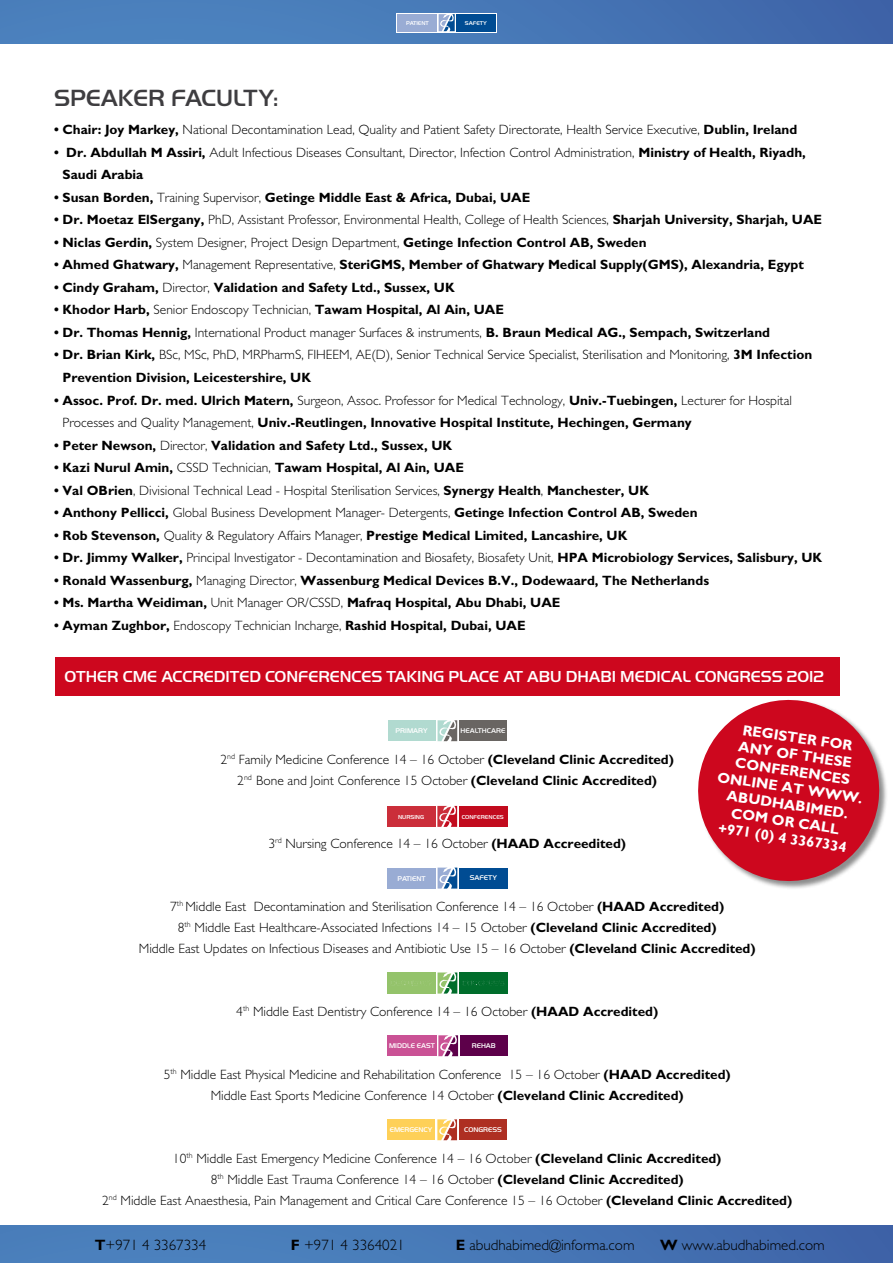
<style>
.page{position:relative;width:893px;height:1263px;background:#fff}
.page>*{position:absolute;margin:0;border:0;box-sizing:border-box;transform-origin:0 0}
.t1{font:500 24.3px "Handel Got DOT";color:#3e3d40}
.t2{font:500 16.5px "Handel Got DOT";color:#fff}
.t3{font:300 15px "Gill Sans";color:#000}
.t4{font:700 14.7px/16.8px "Gill Sans";color:#fff}
.t5{font:300 13.5px/21px "Gill Sans";color:#000;text-align:center}
.t6{font:700 13.5px/22.5px "Gill Sans";color:#000}
.t7{font:500 7.05px "Handel Got DOT";color:#fff}
.t8{font:500 6px "Handel Got DOT";color:#fff}
.t9{font:500 5.85px "Handel Got DOT";color:#fff}
.s1{font-weight:700}
.s2{font-weight:300}
</style>
<div class="page">
<div style="left:0;top:0;width:893px;height:44px;background:linear-gradient(to right,#5089c3,#4269ab)"></div>
<div style="left:0;top:1226px;width:893px;height:37px;background:linear-gradient(to right,#4d86c0,#3f66aa)"></div>
<svg style="left:396px;top:13px;width:100px;height:19px"></svg>
<svg style="left:439px;top:14px;width:16px;height:17px"></svg>
<div style="left:398px;top:14px;width:39px;height:17px;background:#99acd4"></div>
<div style="left:456px;top:14px;width:39px;height:17px;background:#004c93"></div>
<div style="left:55px;top:657px;width:785px;height:38px;background:#cd071e"></div>
<svg style="left:435px;top:720px;width:23px;height:22px"></svg>
<svg style="left:438px;top:720px;width:19px;height:21px"></svg>
<div style="left:388px;top:720px;width:47px;height:21px;background:#b1dad0"></div>
<div style="left:459px;top:720px;width:48px;height:21px;background:#696562"></div>
<svg style="left:437px;top:806px;width:20px;height:21px"></svg>
<div style="left:387px;top:806px;width:48px;height:21px;background:#cb2e3a"></div>
<div style="left:459px;top:806px;width:48px;height:21px;background:#c20b1e"></div>
<svg style="left:387px;top:867px;width:121px;height:22px"></svg>
<svg style="left:438px;top:867px;width:20px;height:21px"></svg>
<div style="left:387px;top:868px;width:48px;height:20px;background:#99acd4"></div>
<div style="left:459px;top:868px;width:48px;height:20px;background:#004c93"></div>
<svg style="left:387px;top:972px;width:121px;height:22px"></svg>
<div style="left:387px;top:972px;width:48px;height:21px;background:#94c36b"></div>
<div style="left:459px;top:972px;width:48px;height:21px;background:#006d2b"></div>
<svg style="left:391px;top:972px;width:113px;height:21px"></svg>
<svg style="left:436px;top:1035px;width:23px;height:22px"></svg>
<svg style="left:438px;top:1035px;width:20px;height:21px"></svg>
<div style="left:387px;top:1035px;width:49px;height:21px;background:#ca5295"></div>
<div style="left:460px;top:1035px;width:48px;height:21px;background:#5d004a"></div>
<svg style="left:437px;top:1119px;width:20px;height:21px"></svg>
<div style="left:387px;top:1119px;width:48px;height:21px;background:#fed058"></div>
<div style="left:459px;top:1119px;width:48px;height:21px;background:#ae2f22"></div>
<div style="left:698px;top:699px;width:190px;height:191px;background:#000;opacity:.45"></div>
<svg style="left:692px;top:695px;width:193px;height:192px"></svg>
<p class="t9" style="left:406px;top:19px;width:24px">PATIENT</p>
<p class="t9" style="left:465px;top:19px;width:23px">SAFETY</p>
<h1 class="t1" style="left:54px;top:84px;width:133px">SPEAKER FACULT</h1>
<h1 class="t1" style="left:258px;top:84px;width:21px">Y:</h1>
<p class="t5" style="left:54px;top:119px;width:745px"><span class="s1">• Chair: Joy Markey,</span> National Decontamination Lead, Quality and Patient Safety Directorate, Health Service Executive, <span class="s1">Dublin, Ireland</span></p>
<p class="t5" style="left:63px;top:141px;width:745px;line-height:22.5px;text-align:left;text-indent:-9px"><span class="s1">• Dr. Abdullah M Assiri,</span> Adult Infectious Diseases Consultant, Director, Infection Control Administration, <span class="s1">Ministry of Health, Riyadh,<br>Saudi Arabia</span></p>
<p class="t6" style="left:54px;top:186px;width:478px">• Susan Borden, <span class="s2">Training Supervisor,</span> Getinge Middle East &amp; Africa, Dubai, UAE</p>
<p class="t5" style="left:54px;top:209px;width:770px"><span class="s1">• Dr. Moetaz ElSergany,</span> PhD, Assistant Professor, Environmental Health, College of Health Sciences, <span class="s1">Sharjah University, Sharjah, UAE</span></p>
<p class="t6" style="left:54px;top:231px;width:594px">• Niclas Gerdin, <span class="s2">System Designer, Project Design Department,</span> Getinge Infection Control AB, Sweden</p>
<p class="t6" style="left:54px;top:253px;width:751px">• Ahmed Ghatwary, <span class="s2">Management Representative,</span> SteriGMS, Member of Ghatwary Medical Supply(GMS), Alexandria, Egypt</p>
<p class="t6" style="left:54px;top:276px;width:402px">• Cindy Graham, <span class="s2">Director,</span> Validation and Safety Ltd., Sussex, UK</p>
<p class="t6" style="left:54px;top:298px;width:452px">• Khodor Harb, <span class="s2">Senior Endoscopy Technician,</span> Tawam Hospital, Al Ain, UAE</p>
<p class="t6" style="left:54px;top:321px;width:718px">• Dr. Thomas Hennig, <span class="s2">International Product manager Surfaces &amp; instruments,</span> B. Braun Medical AG., Sempach, Switzerland</p>
<p class="t5" style="left:63px;top:344px;width:751px;line-height:22.5px;text-align:left;text-indent:-9px"><span class="s1">• Dr. Brian Kirk,</span> BSc, MSc, PhD, MRPharmS, FIHEEM, AE(D), Senior Technical Service Specialist, Sterilisation and Monitoring, <span class="s1">3M Infection<br>Prevention Division, Leicestershire, UK</span></p>
<p class="t6" style="left:63px;top:388px;width:731px;text-indent:-9px">• Assoc. Prof. Dr. med. Ulrich Matern, <span class="s2">Surgeon, Assoc. Professor for Medical Technology,</span> Univ.-Tuebingen, <span class="s2">Lecturer for Hospital<br>Processes and Quality Management,</span> Univ.-Reutlingen, Innovative Hospital Institute, Hechingen, Germany</p>
<p class="t6" style="left:54px;top:433px;width:400px">• Peter Newson, <span class="s2">Director,</span> Validation and Safety Ltd., Sussex, UK</p>
<p class="t6" style="left:54px;top:456px;width:411px">• Kazi Nurul Amin, <span class="s2">CSSD Technician,</span> Tawam Hospital, Al Ain, UAE</p>
<p class="t5" style="left:54px;top:479px;width:597px"><span class="s1">• Val OBrien</span>, Divisional Technical Lead - Hospital Sterilisation Services, <span class="s1">Synergy Health</span>, <span class="s1">Manchester, UK</span></p>
<p class="t6" style="left:54px;top:501px;width:645px">• Anthony Pellicci, <span class="s2">Global Business Development Manager- Detergents,</span> Getinge Infection Control AB, Sweden</p>
<p class="t6" style="left:54px;top:524px;width:575px">• Rob Stevenson, <span class="s2">Quality &amp; Regulatory Affairs Manager,</span> Prestige Medical Limited, Lancashire, UK</p>
<p class="t5" style="left:54px;top:547px;width:770px"><span class="s1">• Dr. Jimmy Walker,</span> Principal Investigator - Decontamination and Biosafety, Biosafety Unit, <span class="s1">HPA Microbiology Services, Salisbury, UK</span></p>
<p class="t6" style="left:54px;top:569px;width:657px">• Ronald Wassenburg, <span class="s2">Managing Director,</span> Wassenburg Medical Devices B.V., Dodewaard, The Netherlands</p>
<p class="t6" style="left:54px;top:591px;width:508px">• Ms. Martha Weidiman, <span class="s2">Unit Manager OR/CSSD,</span> Mafraq Hospital, Abu Dhabi, UAE</p>
<p class="t6" style="left:54px;top:614px;width:473px">• Ayman Zughbor, <span class="s2">Endoscopy Technician Incharge,</span> Rashid Hospital, Dubai, UAE</p>
<p class="t2" style="left:65px;top:667px;width:71px">OTHER CME</p>
<p class="t2" style="left:161px;top:667px;width:664px">ACCREDITED CONFERENCES TAKING PLACE AT ABU DHABI MEDICAL CONGRESS 2012</p>
<p class="t4" style="left:741px;top:721px;width:23px;rotate:8deg">Registerfor anyofthese<br>conferences</p>
<p class="t7" style="left:396px;top:727px;width:34px">PRIMARY</p>
<p class="t7" style="left:460px;top:727px;width:46px">HEALTHCARE</p>
<p class="t5" style="left:220px;top:749px;width:455px">2<sup>nd</sup> Family Medicine Conference 14 – 16 October <span class="s1">(Cleveland Clinic Accredited)<br></span>2<sup>nd</sup> Bone and Joint Conference 15 October <span class="s1">(Cleveland Clinic Accredited)</span></p>
<p class="t8" style="left:398px;top:813px;width:28px">NURSING</p>
<p class="t8" style="left:462px;top:813px;width:44px">CONFERENCES</p>
<p class="t5" style="left:268px;top:833px;width:359px">3<sup>rd</sup> Nursing Conference 14 – 16 October <span class="s1">(HAAD Accreedited)</span></p>
<p class="t7" style="left:397px;top:874px;width:30px">PATIENT</p>
<p class="t7" style="left:470px;top:874px;width:29px">SAFETY</p>
<p class="t5" style="left:139px;top:896px;width:618px">7<sup>th</sup> Middle East Decontamination and Sterilisation Conference 14 – 16 October <span class="s1">(HAAD Accredited)<br></span>8<sup>th</sup> Middle East Healthcare-Associated Infections 14 – 15 October <span class="s1">(Cleveland Clinic Accredited)<br></span>Middle East Updates on Infectious Diseases and Antibiotic Use 15 – 16 October <span class="s1">(Cleveland Clinic Accredited)</span></p>
<p class="t4" style="left:719px;top:768px;width:10px;rotate:8deg">onlineat</p>
<p class="t4" style="left:728px;top:787px;width:16px;rotate:8deg">abudhabimed</p>
<p class="t4" style="left:722px;top:803px;width:131px;text-indent:48px;rotate:8deg">orcall<br>+971 (0) 4 3367334</p>
<p class="t5" style="left:236px;top:1001px;width:423px">4<sup>th</sup> Middle East Dentistry Conference 14 – 16 October <span class="s1">(HAAD Accredited)</span></p>
<p class="t7" style="left:389px;top:1042px;width:47px">MIDDLE EAST</p>
<p class="t7" style="left:472px;top:1042px;width:25px">REHAB</p>
<p class="t5" style="left:164px;top:1064px;width:569px">5<sup>th</sup> Middle East Physical Medicine and Rehabilitation Conference 15 – 16 October <span class="s1">(HAAD Accredited)<br></span>Middle East Sports Medicine Conference 14 October <span class="s1">(Cleveland Clinic Accredited)</span></p>
<p class="t7" style="left:390px;top:1126px;width:44px">EMERGENCY</p>
<p class="t7" style="left:464px;top:1126px;width:39px">CONGRESS</p>
<p class="t5" style="left:102px;top:1148px;width:692px">10<sup>th</sup> Middle East Emergency Medicine Conference 14 – 16 October <span class="s1">(Cleveland Clinic Accredited)<br></span>8<sup>th</sup> Middle East Trauma Conference 14 – 16 October <span class="s1">(Cleveland Clinic Accredited)<br></span>2<sup>nd</sup> Middle East Anaesthesia, Pain Management and Critical Care Conference 15 – 16 October <span class="s1">(Cleveland Clinic Accredited)</span></p>
<p class="t3" style="left:95px;top:1236px;width:113px"><span class="s1">T</span>+971 4 3367334</p>
<p class="t3" style="left:291px;top:1236px;width:115px"><span class="s1">F</span> +971 4 3364021</p>
<p class="t3" style="left:456px;top:1236px;width:180px"><span class="s1">E</span> abudhabimed@informa.com</p>
<p class="t3" style="left:660px;top:1236px;width:166px"><span class="s1">W</span> www.abudhabimed.com</p>
</div>
